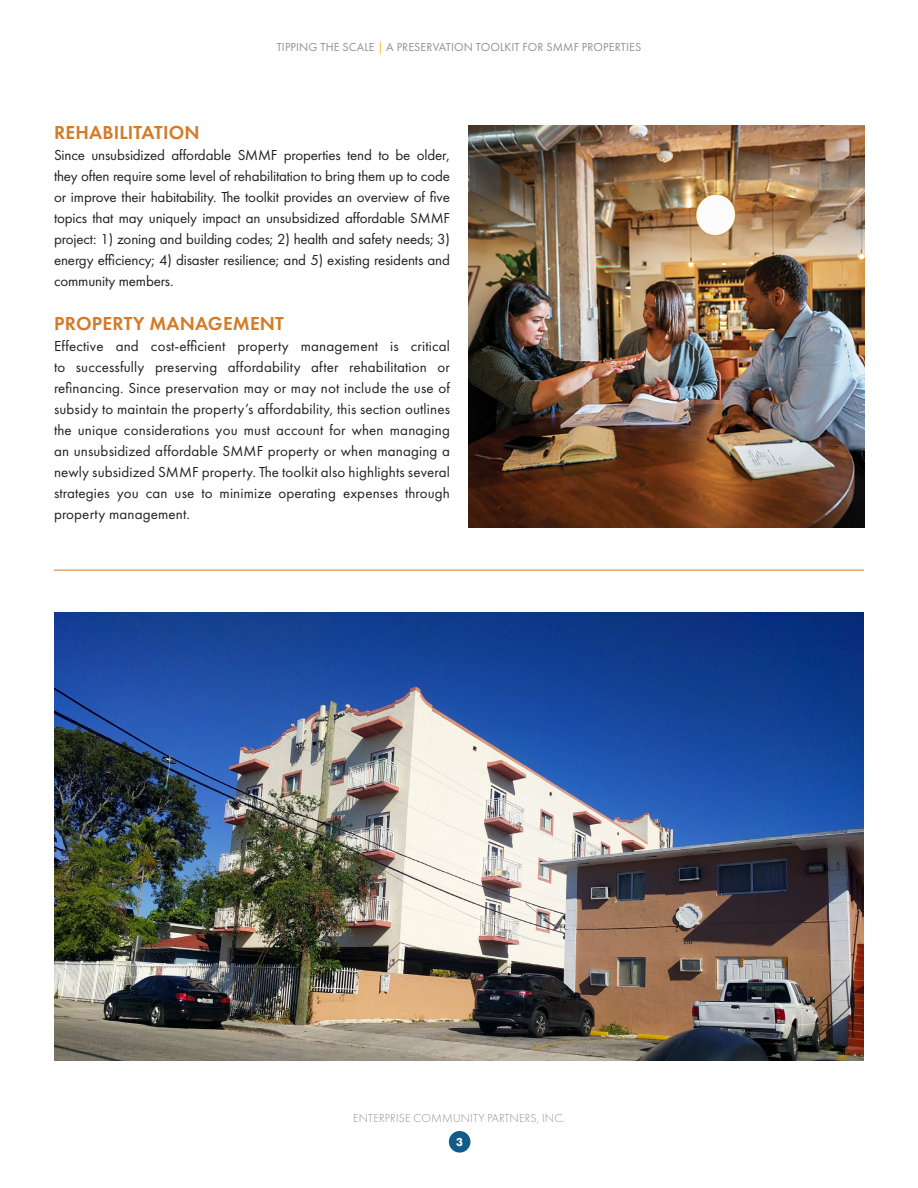
<style>
.page{position:relative;width:918px;height:1188px;background:#fff}
.page>*{position:absolute;margin:0;border:0;box-sizing:border-box;transform-origin:0 0}
.t1{font:600 19.5px "Futura PT";letter-spacing:.01em;color:#d47b27}
.t2{font:15px/21px "Futura PT";letter-spacing:-.01em;color:#231f20;text-align:justify}
.t3{font:12px "Futura PT";letter-spacing:.01em;color:#8f9194}
.t4{font:300 12px "Futura PT";letter-spacing:.01em;color:#8f9194}
.t5{font:800 12px "Futura PT";color:#fff}
.s1{color:#e9b81e}
</style>
<div class="page">
<img style="left:54px;top:613px;width:810px;height:448px">
<div style="left:449px;top:1131px;width:21px;height:22px;background:#115a8b;border-radius:50%"></div>
<img style="left:469px;top:125px;width:396px;height:403px">
<hr style="left:54px;top:570px;width:810px;height:1px;background:#d47b27">
<p class="t3" style="left:277px;top:40px;width:366px">TIPPING THE SCALE <span class="s1">|</span> A PRESERVATION TOOLKIT FOR SMMF PROPERTIES</p>
<p class="t1" style="left:54px;top:120px;width:147px">REHABILITATION</p>
<p class="t2" style="left:54px;top:144px;width:398px">Since unsubsidized affordable SMMF properties tend to be older, they often require some level of rehabilitation to bring them up to code or improve their habitability. The toolkit provides an overview of five topics that may uniquely impact an unsubsidized affordable SMMF project: 1) zoning and building codes; 2) health and safety needs; 3) energy efficiency; 4) disaster resilience; and 5) existing residents and community members.</p>
<p class="t1" style="left:54px;top:311px;width:231px">PROPERTY MANAGEMENT</p>
<p class="t2" style="left:54px;top:335px;width:398px">Effective and cost-efficient property management is critical to successfully preserving affordability after rehabilitation or refinancing. Since preservation may or may not include the use of subsidy to maintain the property’s affordability, this section outlines the unique considerations you must account for when managing an unsubsidized affordable SMMF property or when managing a newly subsidized SMMF property. The toolkit also highlights several strategies you can use to minimize operating expenses through property management.</p>
<p class="t4" style="left:353px;top:1111px;width:214px">ENTERPRISE COMMUNITY PARTNERS, INC.</p>
<p class="t5" style="left:456px;top:1134px;width:9px">3</p>
</div>
